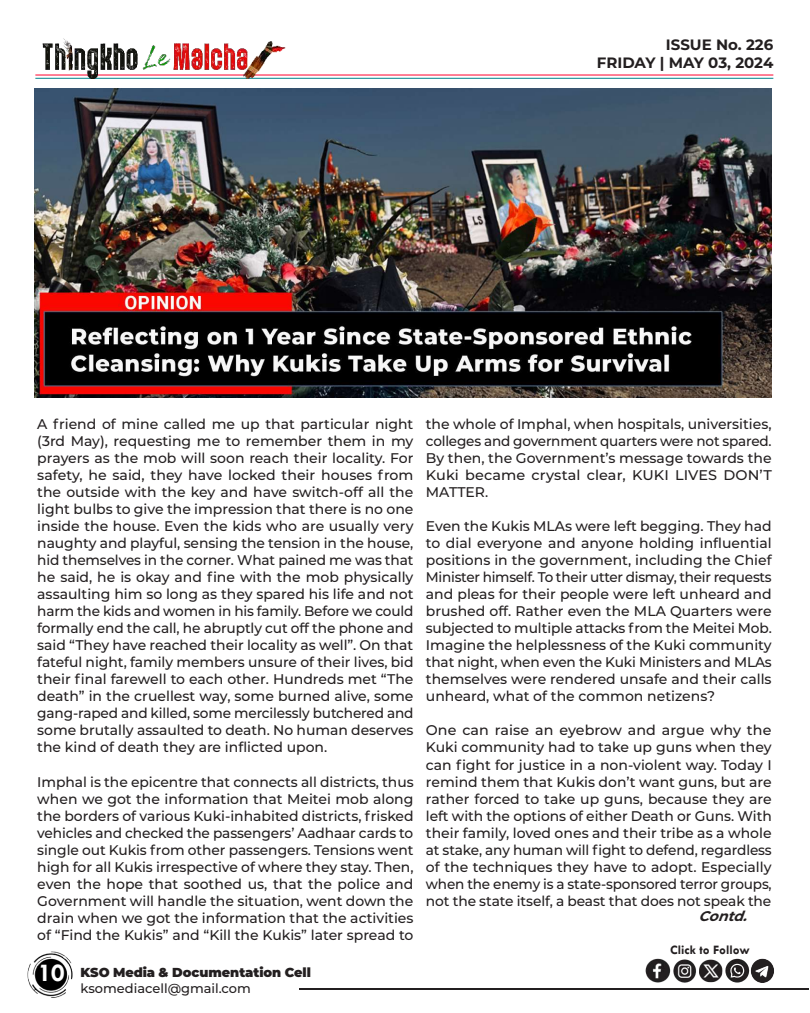
<style>
.page{position:relative;width:810px;height:1013px;background:#fff}
.page>*{position:absolute;margin:0;border:0;box-sizing:border-box;transform-origin:0 0}
.t1{font:700 26px "Tw Cen";color:#fff}
.t2{font:700 15px/18px "Montserrat";color:#231f20;text-align:right}
.t3{font:500 14px/17px "Montserrat";color:#231f20;text-align:justify}
.t4{font:italic 700 14px "Montserrat";color:#231f20}
.t5{font:900 13px "Montserrat";letter-spacing:-.005em;color:#231f20}
.t6{font:500 13px "Montserrat";color:#231f20}
.t7{font:700 13px "Tw Cen";color:#231f20}
</style>
<div class="page">
<hr style="left:299px;top:988px;width:509px;height:1px;background:#231f20">
<img style="left:27px;top:951px;width:46px;height:47px">
<hr style="left:35px;top:74px;width:738px;height:1px;background:#ff002d">
<hr style="left:35px;top:78px;width:738px;height:1px;background:#00848b">
<img style="left:35px;top:38px;width:254px;height:41px">
<img style="left:645px;top:958px;width:129px;height:25px">
<img style="left:35px;top:88px;width:737px;height:309px">
<p class="t2" style="left:597px;top:35px;width:178px">ISSUE No. 226<br>FRIDAY | MAY 03, 2024</p>
<p class="t3" style="left:37px;top:415px;width:378px">A friend of mine called me up that particular night (3rd May), requesting me to remember them in my prayers as the mob will soon reach their locality. For safety, he said, they have locked their houses from the outside with the key and have switch-off all the light bulbs to give the impression that there is no one inside the house. Even the kids who are usually very naughty and playful, sensing the tension in the house, hid themselves in the corner. What pained me was that he said, he is okay and fine with the mob physically assaulting him so long as they spared his life and not harm the kids and women in his family. Before we could formally end the call, he abruptly cut off the phone and said “They have reached their locality as well”. On that fateful night, family members unsure of their lives, bid their final farewell to each other. Hundreds met “The death” in the cruellest way, some burned alive, some gang-raped and killed, some mercilessly butchered and some brutally assaulted to death. No human deserves the kind of death they are inflicted upon.</p>
<p class="t3" style="left:37px;top:772px;width:378px">Imphal is the epicentre that connects all districts, thus when we got the information that Meitei mob along the borders of various Kuki-inhabited districts, frisked vehicles and checked the passengers’ Aadhaar cards to single out Kukis from other passengers. Tensions went high for all Kukis irrespective of where they stay. Then, even the hope that soothed us, that the police and Government will handle the situation, went down the drain when we got the information that the activities of “Find the Kukis” and “Kill the Kukis” later spread to</p>
<h1 class="t1" style="left:38px;top:957px;width:28px">10</h1>
<p class="t5" style="left:81px;top:962px;width:232px">KSO Media &amp; Documentation Cell</p>
<p class="t6" style="left:81px;top:978px;width:172px">ksomediacell@gmail.com</p>
<p class="t3" style="left:426px;top:415px;width:347px">the whole of Imphal, when hospitals, universities, colleges and government quarters were not spared.<br>By then, the Government’s message towards the Kuki became crystal clear, KUKI LIVES DON’T MATTER.</p>
<p class="t3" style="left:426px;top:517px;width:347px">Even the Kukis MLAs were left begging. They had to dial everyone and anyone holding influential positions in the government, including the Chief Minister himself. To their utter dismay, their requests and pleas for their people were left unheard and brushed off. Rather even the MLA Quarters were subjected to multiple attacks from the Meitei Mob.<br>Imagine the helplessness of the Kuki community that night, when even the Kuki Ministers and MLAs themselves were rendered unsafe and their calls unheard, what of the common netizens?</p>
<p class="t3" style="left:426px;top:721px;width:347px">One can raise an eyebrow and argue why the Kuki community had to take up guns when they can fight for justice in a non-violent way. Today I remind them that Kukis don’t want guns, but are rather forced to take up guns, because they are left with the options of either Death or Guns. With their family, loved ones and their tribe as a whole at stake, any human will fight to defend, regardless of the techniques they have to adopt. Especially when the enemy is a state-sponsored terror groups, not the state itself, a beast that does not speak the</p>
<p class="t4" style="left:699px;top:906px;width:56px">Contd.</p>
<p class="t7" style="left:670px;top:942px;width:81px">Click to Follow</p>
</div>
